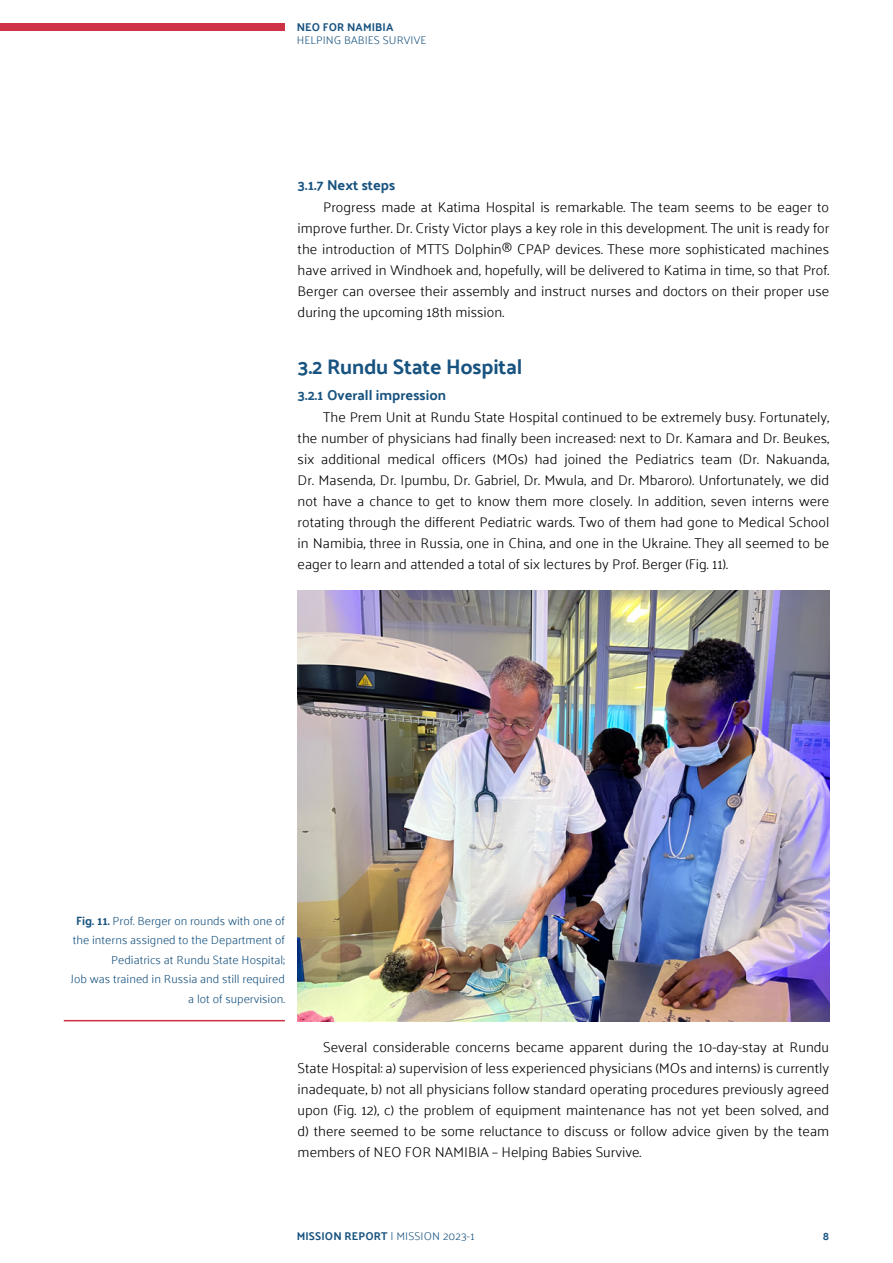
<style>
.page{position:relative;width:893px;height:1263px;background:#fff}
.page>*{position:absolute;margin:0;border:0;box-sizing:border-box;transform-origin:0 0}
.t1{font:700 21px "Palanquin";letter-spacing:-.01em;color:#185380}
.t2{font:300 14.25px/21px "Palanquin";color:#000;text-align:justify}
.t3{font:700 14.25px "Palanquin";color:#185380}
.t4{font:300 12px/19.5px "Palanquin";color:#185380;text-align:right}
.t5{font:300 11.25px "Palanquin";letter-spacing:.01em;color:#185380}
.t6{font:700 11.25px "Palanquin";letter-spacing:.01em;color:#185380}
.s1{font-weight:700}
</style>
<div class="page">
<div style="left:0;top:23px;width:285px;height:8px;background:#ce3145"></div>
<img style="left:298px;top:590px;width:531px;height:431px">
<hr style="left:64px;top:1020px;width:221px;height:1px;background:#ce3145">
<p class="t6" style="left:297px;top:20px;width:98px">NEO FOR NAMIBIA</p>
<p class="t5" style="left:297px;top:34px;width:131px">HELPING BABIES SURVIVE</p>
<p class="t3" style="left:298px;top:176px;width:99px">3.1.7 Next steps</p>
<p class="t2" style="left:298px;top:197px;width:533px;text-indent:26px">Progress made at Katima Hospital is remarkable. The team seems to be eager to improve further. Dr. Cristy Victor plays a key role in this development. The unit is ready for the introduction of MTTS Dolphin® CPAP devices. These more sophisticated machines have arrived in Windhoek and, hopefully, will be delivered to Katima in time, so that Prof.<br>Berger can oversee their assembly and instruct nurses and doctors on their proper use during the upcoming 18th mission.</p>
<h1 class="t1" style="left:298px;top:355px;width:226px">3.2 Rundu State Hospital</h1>
<p class="t3" style="left:298px;top:386px;width:150px">3.2.1 Overall impression</p>
<p class="t2" style="left:298px;top:407px;width:533px;text-indent:26px">The Prem Unit at Rundu State Hospital continued to be extremely busy. Fortunately, the number of physicians had finally been increased: next to Dr. Kamara and Dr. Beukes, six additional medical officers (MOs) had joined the Pediatrics team (Dr. Nakuanda, Dr. Masenda, Dr. Ipumbu, Dr. Gabriel, Dr. Mwula, and Dr. Mbaroro). Unfortunately, we did not have a chance to get to know them more closely. In addition, seven interns were rotating through the different Pediatric wards. Two of them had gone to Medical School in Namibia, three in Russia, one in China, and one in the Ukraine. They all seemed to be eager to learn and attended a total of six lectures by Prof. Berger (Fig. 11).</p>
<p class="t4" style="left:71px;top:911px;width:216px"><span class="s1">Fig. 11.</span> Prof. Berger on rounds with one of the interns assigned to the Department of Pediatrics at Rundu State Hospital;<br>Job was trained in Russia and still required a lot of supervision.</p>
<p class="t2" style="left:298px;top:1037px;width:533px;text-indent:26px">Several considerable concerns became apparent during the 10-day-stay at Rundu State Hospital: a) supervision of less experienced physicians (MOs and interns) is currently inadequate, b) not all physicians follow standard operating procedures previously agreed upon (Fig. 12), c) the problem of equipment maintenance has not yet been solved, and d) there seemed to be some reluctance to discuss or follow advice given by the team members of NEO FOR NAMIBIA – Helping Babies Survive.</p>
<p class="t5" style="left:297px;top:1229px;width:179px"><span class="s1">MISSION REPORT</span> | MISSION 2023-1</p>
<p class="t6" style="left:823px;top:1229px;width:8px">8</p>
</div>
